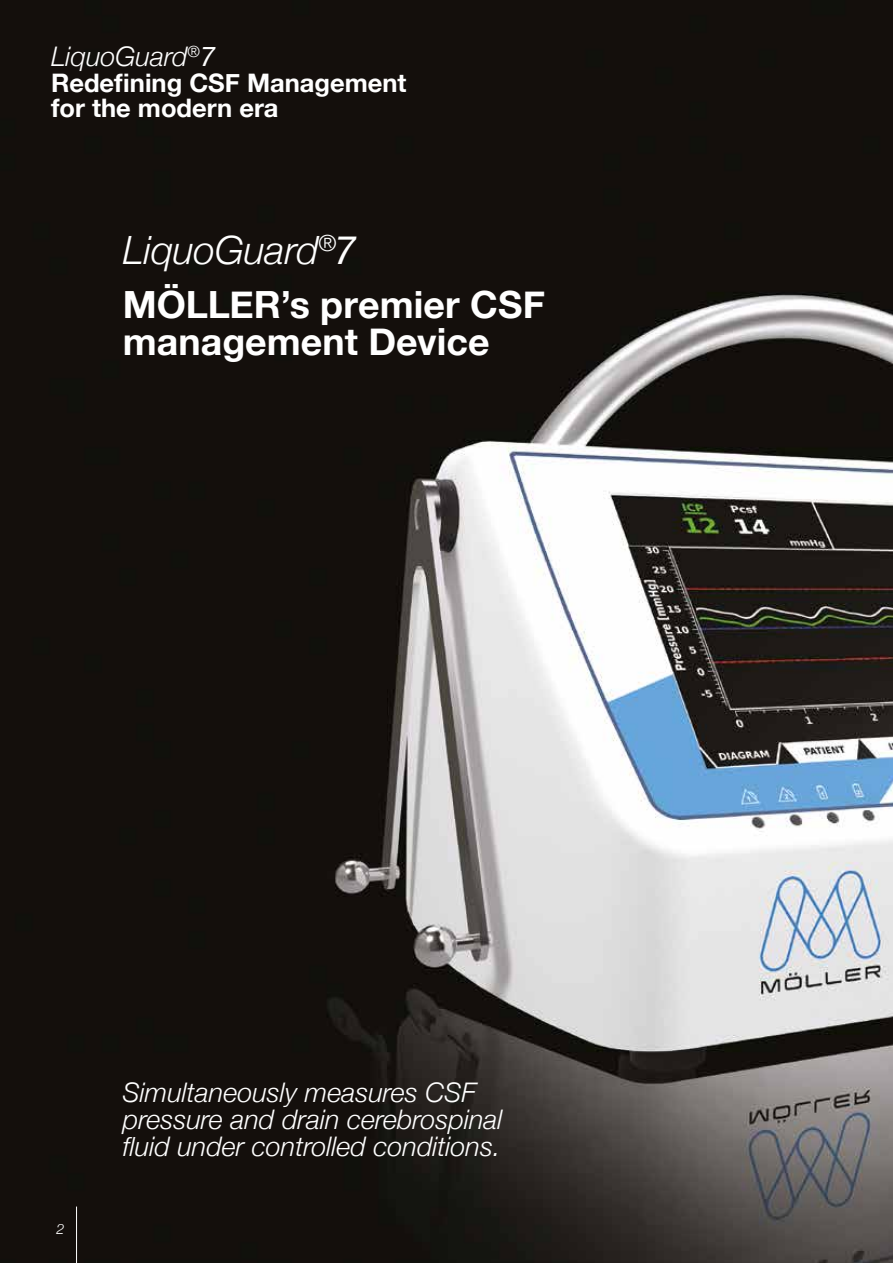
<style>
.page{position:relative;width:893px;height:1263px;background:#fff}
.page>*{position:absolute;margin:0;border:0;box-sizing:border-box;transform-origin:0 0}
.t1{font:italic 300 39px "Helvetica Neue";letter-spacing:-.005em;color:#fff}
.t2{font:700 37.5px/37.5px "Helvetica Neue";color:#fff}
.t3{font:italic 300 27px/27px "Helvetica Neue";color:#fff}
.t4{font:700 25.5px/25.5px "Helvetica Neue";color:#fff}
.t5{font:italic 300 14.25px "Helvetica Neue";color:#fff}
.s1{font-weight:400}
</style>
<div class="page">
<img style="left:0;top:0;width:893px;height:1263px">
<hr style="left:76px;top:1206px;width:1px;height:57px;background:#fff">
<p class="t3" style="left:51px;top:41px;width:166px">LiquoGuard<sup>®</sup><span class="s1">7</span></p>
<p class="t4" style="left:51px;top:71px;width:357px">Redefining CSF Management for the modern era</p>
<h1 class="t1" style="left:123px;top:219px;width:234px">LiquoGuard<sup>®</sup><span class="s1">7</span></h1>
<h2 class="t2" style="left:123px;top:286px;width:423px">MÖLLER’s premier CSF management Device</h2>
<p class="t5" style="left:56px;top:1218px;width:9px">2</p>
<p class="t3" style="left:123px;top:1077px;width:381px">Simultaneously measures CSF pressure and drain cerebrospinal fluid under controlled conditions.</p>
</div>
